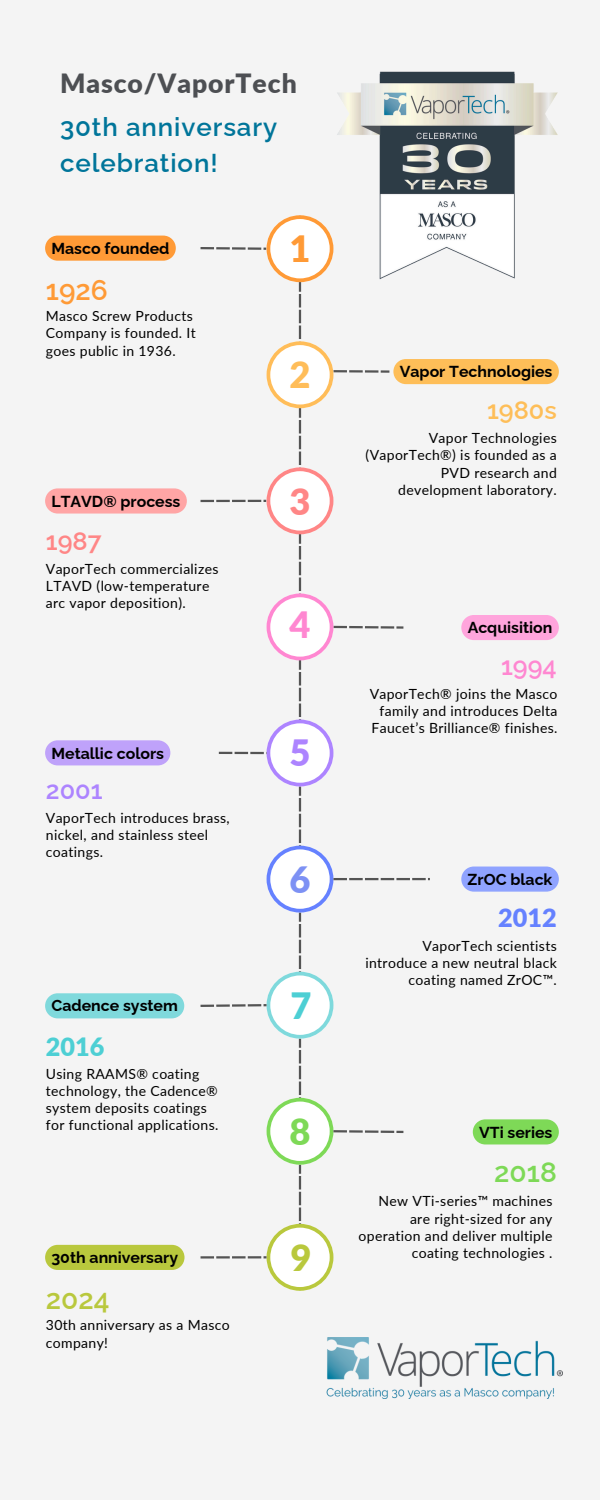
<style>
.page{position:relative;width:600px;height:1500px;background:#f4f4f4}
.page>*{position:absolute;margin:0;border:0;box-sizing:border-box;transform-origin:0 0}
.t1{font:900 36.3px "Lato";color:#ff9a36}
.t2{font:900 36.3px "Lato";color:#ffbd59}
.t3{font:900 36.3px "Lato";color:#ff8686}
.t4{font:900 36.3px "Lato";color:#ad84ff}
.t5{font:900 36.3px "Lato";color:#7d91f4}
.t6{font:900 36.3px "Lato";color:#4dcfd4}
.t7{font:900 36.3px "Lato";color:#7ed957}
.t8{font:900 36.3px "Lato";color:#b9c83d}
.t9{font:900 36.3px "Lato";color:#ff87d1}
.t10{font:600 28px "Raleway";color:#ff9a36}
.t11{font:600 28px "Raleway";color:#7ed957}
.t12{font:600 28px "Raleway";color:#b9c83d}
.t13{font:900 26.5px "Lato";letter-spacing:.035em;color:#4d4f53}
.t14{font:600 25.9px/35.6px "Raleway";letter-spacing:.035em;color:#00759a}
.t15{font:600 25.2px "Raleway";color:#febe58}
.t16{font:600 25.2px "Raleway";color:#ff8686}
.t17{font:600 25.2px "Raleway";color:#ff87d1}
.t18{font:600 25.2px "Raleway";color:#ad84ff}
.t19{font:900 25.2px "Lato";color:#6581ff}
.t20{font:900 25.2px "Lato";color:#4dcfd4}
.t21{font:700 15.9px "Raleway";color:#000}
.t22{font:14px/17.2px "Lato";letter-spacing:.025em;color:#000}
</style>
<div class="page">
<svg style="left:201px;top:215px;width:229px;height:1076px"></svg>
<img style="left:326px;top:71px;width:232px;height:222px">
<img style="left:326px;top:1337px;width:237px;height:62px">
<div style="left:45px;top:236px;width:131px;height:25px;background:#ff9a36;border-radius:13px"></div>
<div style="left:45px;top:488px;width:142px;height:26px;background:#ffa5a5;border-radius:13px"></div>
<div style="left:393px;top:359px;width:166px;height:25px;background:#febe58;border-radius:13px"></div>
<div style="left:461px;top:615px;width:98px;height:25px;background:#ffa5dc;border-radius:13px"></div>
<div style="left:45px;top:740px;width:125px;height:25px;background:#bfa2fa;border-radius:13px"></div>
<div style="left:461px;top:867px;width:98px;height:25px;background:#8fa3ff;border-radius:13px"></div>
<div style="left:45px;top:993px;width:139px;height:25px;background:#7fd9dc;border-radius:13px"></div>
<div style="left:473px;top:1119px;width:86px;height:25px;background:#7ed957;border-radius:13px"></div>
<div style="left:45px;top:1245px;width:140px;height:25px;background:#b9c83d;border-radius:13px"></div>
<p class="t13" style="left:60px;top:67px;width:238px">Masco/VaporTech</p>
<h3 class="t14" style="left:60px;top:109px;width:219px">30th anniversary celebration!</h3>
<p class="t21" style="left:51px;top:239px;width:119px">Masco founded</p>
<p class="t10" style="left:46px;top:273px;width:64px">1926</p>
<p class="t22" style="left:46px;top:307px;width:151px">Masco Screw Products<br>Company is founded. It goes public in 1936.</p>
<h3 class="t21" style="left:51px;top:492px;width:131px">LTAVD® process</h3>
<h3 class="t16" style="left:46px;top:527px;width:57px">1987</h3>
<h3 class="t22" style="left:46px;top:560px;width:174px">VaporTech commercializes<br>LTAVD (low-temperature arc vapor deposition).</h3>
<h1 class="t21" style="left:51px;top:744px;width:114px">Metallic colors</h1>
<p class="t18" style="left:46px;top:775px;width:58px">2001</p>
<h1 class="t22" style="left:46px;top:809px;width:185px">VaporTech introduces brass, nickel, and stainless steel coatings.</h1>
<p class="t21" style="left:51px;top:997px;width:128px">Cadence system</p>
<h3 class="t20" style="left:46px;top:1031px;width:60px">2016</h3>
<p class="t22" style="left:46px;top:1065px;width:174px">Using RAAMS® coating technology, the Cadence® system deposits coatings for functional applications.</p>
<p class="t21" style="left:51px;top:1248px;width:128px">30th anniversary</p>
<h1 class="t12" style="left:46px;top:1283px;width:65px">2024</h1>
<h3 class="t22" style="left:46px;top:1316px;width:186px">30th anniversary as a Masco company!</h3>
<p class="t1" style="left:289px;top:226px;width:23px">1</p>
<h2 class="t2" style="left:289px;top:352px;width:23px">2</h2>
<h2 class="t3" style="left:289px;top:479px;width:23px">3</h2>
<h3 class="t9" style="left:289px;top:602px;width:23px">4</h3>
<p class="t4" style="left:289px;top:731px;width:23px">5</p>
<h3 class="t5" style="left:289px;top:857px;width:23px">6</h3>
<h1 class="t6" style="left:291px;top:983px;width:23px">7</h1>
<p class="t7" style="left:289px;top:1109px;width:23px">8</p>
<p class="t8" style="left:291px;top:1235px;width:23px">9</p>
<h1 class="t21" style="left:400px;top:362px;width:154px">Vapor Technologies</h1>
<h1 class="t15" style="left:487px;top:396px;width:71px">1980s</h1>
<h1 class="t22" style="left:366px;top:429px;width:193px;text-align:right">Vapor Technologies (VaporTech®) is founded as a<br>PVD research and development laboratory.</h1>
<p class="t21" style="left:468px;top:618px;width:86px">Acquisition</p>
<p class="t17" style="left:501px;top:652px;width:57px">1994</p>
<p class="t22" style="left:370px;top:685px;width:189px;text-align:right">VaporTech® joins the Masco family and introduces Delta<br>Faucet’s Brilliance® finishes.</p>
<p class="t21" style="left:468px;top:870px;width:86px">ZrOC black</p>
<h3 class="t19" style="left:498px;top:902px;width:60px">2012</h3>
<p class="t22" style="left:365px;top:936px;width:193px;text-align:right">VaporTech scientists introduce a new neutral black coating named ZrOC™.</p>
<p class="t21" style="left:479px;top:1123px;width:75px">VTi series</p>
<h1 class="t11" style="left:494px;top:1156px;width:64px">2018</h1>
<p class="t22" style="left:359px;top:1192px;width:195px;text-align:right">New VTi-series™ machines are right-sized for any operation and deliver multiple coating technologies .</p>
</div>
